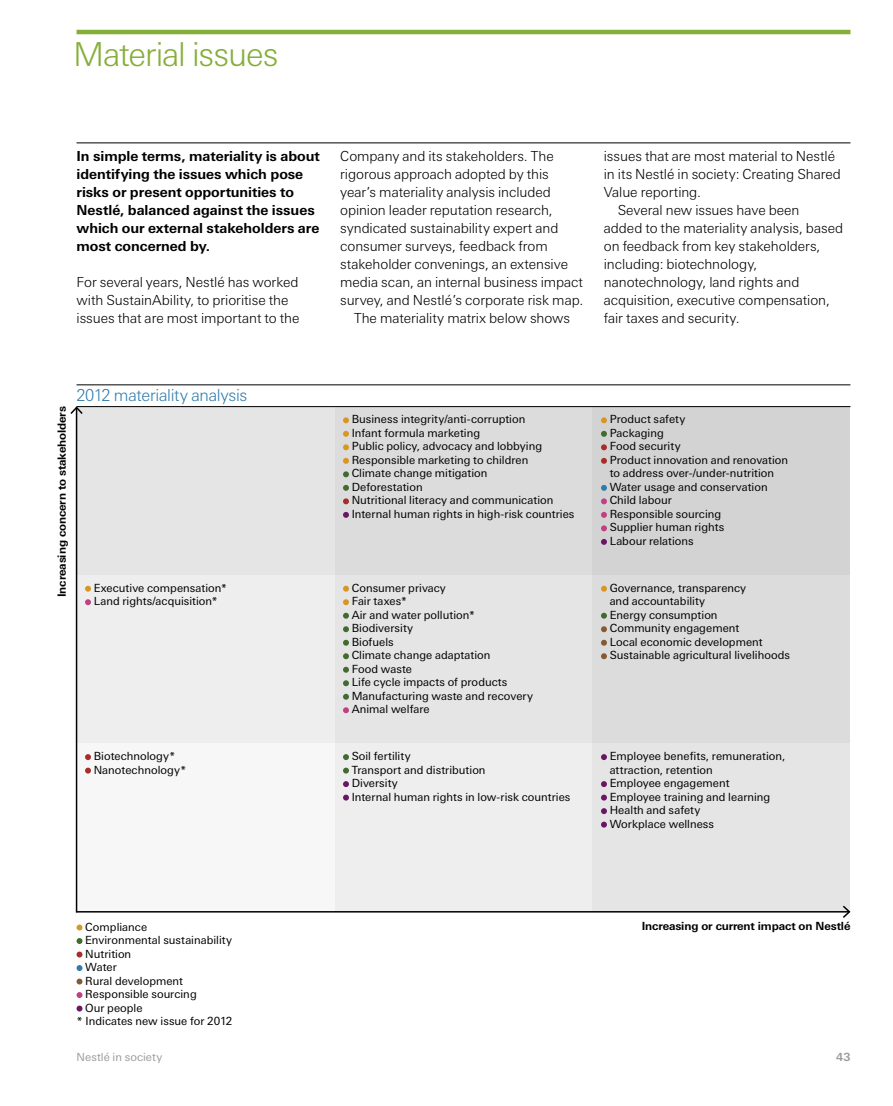
<style>
.page{position:relative;width:893px;height:1106px;background:#fff}
.page>*{position:absolute;margin:0;border:0;box-sizing:border-box;transform-origin:0 0}
.t1{font:300 33px "LT Univers Basic";letter-spacing:-.03em;color:#85ae38}
.t2{font:300 16.5px "LT Univers Basic";letter-spacing:-.02em;color:#2f7cac}
.t3{font:300 13.8px/18px "LT Univers Basic";letter-spacing:-.005em;color:#000}
.t4{font:700 13.8px/18px "LT Univers Basic";letter-spacing:-.005em;color:#000}
.t5{font:11.25px/13.5px "LT Univers Basic";letter-spacing:.005em;color:#000}
.t6{font:700 11.25px "LT Univers Basic";letter-spacing:-.01em;color:#000}
.t7{font:11.25px "LT Univers Basic";letter-spacing:.005em;color:#9a9c9e}
.t8{font:700 11.25px "LT Univers Basic";color:#9a9c9e}
</style>
<div class="page">
<svg style="left:77px;top:924px;width:5px;height:6px"></svg>
<svg style="left:77px;top:938px;width:5px;height:6px"></svg>
<svg style="left:77px;top:951px;width:5px;height:6px"></svg>
<svg style="left:77px;top:965px;width:5px;height:6px"></svg>
<svg style="left:77px;top:978px;width:5px;height:6px"></svg>
<svg style="left:77px;top:992px;width:5px;height:6px"></svg>
<svg style="left:77px;top:1005px;width:5px;height:6px"></svg>
<div style="left:77px;top:406px;width:257px;height:169px;background:#e5e5e6"></div>
<div style="left:334px;top:406px;width:258px;height:169px;background:#dcdcdd"></div>
<svg style="left:343px;top:417px;width:6px;height:6px"></svg>
<svg style="left:343px;top:431px;width:6px;height:6px"></svg>
<svg style="left:343px;top:444px;width:6px;height:6px"></svg>
<svg style="left:343px;top:458px;width:6px;height:6px"></svg>
<svg style="left:343px;top:471px;width:6px;height:6px"></svg>
<svg style="left:343px;top:485px;width:6px;height:6px"></svg>
<svg style="left:343px;top:498px;width:6px;height:6px"></svg>
<svg style="left:343px;top:512px;width:6px;height:6px"></svg>
<div style="left:592px;top:406px;width:258px;height:169px;background:#d3d3d4"></div>
<svg style="left:601px;top:417px;width:6px;height:6px"></svg>
<svg style="left:601px;top:431px;width:6px;height:6px"></svg>
<svg style="left:601px;top:444px;width:6px;height:6px"></svg>
<svg style="left:601px;top:458px;width:6px;height:6px"></svg>
<svg style="left:601px;top:485px;width:6px;height:6px"></svg>
<svg style="left:601px;top:498px;width:6px;height:6px"></svg>
<svg style="left:601px;top:512px;width:6px;height:6px"></svg>
<svg style="left:601px;top:525px;width:6px;height:6px"></svg>
<svg style="left:601px;top:539px;width:6px;height:6px"></svg>
<div style="left:77px;top:575px;width:257px;height:168px;background:#eeeeef"></div>
<svg style="left:85px;top:585px;width:6px;height:6px"></svg>
<svg style="left:85px;top:599px;width:6px;height:6px"></svg>
<div style="left:334px;top:575px;width:258px;height:168px;background:#e5e5e6"></div>
<svg style="left:343px;top:585px;width:6px;height:6px"></svg>
<svg style="left:343px;top:599px;width:6px;height:6px"></svg>
<svg style="left:343px;top:612px;width:6px;height:6px"></svg>
<svg style="left:343px;top:626px;width:6px;height:6px"></svg>
<svg style="left:343px;top:639px;width:6px;height:6px"></svg>
<svg style="left:343px;top:653px;width:6px;height:6px"></svg>
<svg style="left:343px;top:666px;width:6px;height:6px"></svg>
<svg style="left:343px;top:680px;width:6px;height:6px"></svg>
<svg style="left:343px;top:693px;width:6px;height:6px"></svg>
<svg style="left:343px;top:707px;width:6px;height:6px"></svg>
<div style="left:592px;top:575px;width:258px;height:168px;background:#dcdcdd"></div>
<svg style="left:601px;top:585px;width:6px;height:6px"></svg>
<svg style="left:601px;top:612px;width:6px;height:6px"></svg>
<svg style="left:601px;top:626px;width:6px;height:6px"></svg>
<svg style="left:601px;top:639px;width:6px;height:6px"></svg>
<svg style="left:601px;top:653px;width:6px;height:6px"></svg>
<div style="left:77px;top:743px;width:257px;height:168px;background:#f7f7f7"></div>
<svg style="left:85px;top:754px;width:6px;height:6px"></svg>
<svg style="left:85px;top:767px;width:6px;height:6px"></svg>
<div style="left:334px;top:743px;width:258px;height:168px;background:#eeeeef"></div>
<svg style="left:343px;top:754px;width:6px;height:6px"></svg>
<svg style="left:343px;top:767px;width:6px;height:6px"></svg>
<svg style="left:343px;top:781px;width:6px;height:6px"></svg>
<svg style="left:343px;top:794px;width:6px;height:6px"></svg>
<div style="left:592px;top:743px;width:258px;height:168px;background:#e5e5e6"></div>
<svg style="left:601px;top:754px;width:6px;height:6px"></svg>
<svg style="left:601px;top:781px;width:6px;height:6px"></svg>
<svg style="left:601px;top:794px;width:6px;height:6px"></svg>
<svg style="left:601px;top:808px;width:6px;height:6px"></svg>
<svg style="left:601px;top:821px;width:6px;height:6px"></svg>
<hr style="left:77px;top:911px;width:772px;height:1px;background:#000">
<svg style="left:841px;top:905px;width:10px;height:13px"></svg>
<hr style="left:77px;top:384px;width:773px;height:1px;background:#000">
<hr style="left:77px;top:406px;width:773px;height:1px;background:#000">
<hr style="left:76px;top:407px;width:1px;height:505px;background:#000">
<svg style="left:70px;top:406px;width:14px;height:9px"></svg>
<hr style="left:77px;top:143px;width:773px;height:1px;background:#000">
<hr style="left:77px;top:30px;width:773px;height:4px;background:#85ae38">
<h1 class="t1" style="left:73px;top:35px;width:207px">Material issues</h1>
<p class="t4" style="left:77px;top:147px;width:245px">In simple terms, materiality is about identifying the issues which pose risks or present opportunities to Nestlé, balanced against the issues which our external stakeholders are most concerned by.</p>
<p class="t3" style="left:77px;top:273px;width:224px">For several years, Nestlé has worked with SustainAbility, to prioritise the issues that are most important to the</p>
<p class="t3" style="left:340px;top:147px;width:215px">Company and its stakeholders. The</p>
<p class="t3" style="left:340px;top:165px;width:210px">rigorous approach adopted by this</p>
<p class="t3" style="left:340px;top:183px;width:212px">year’s materiality analysis included</p>
<p class="t3" style="left:340px;top:201px;width:214px">opinion leader reputation research,</p>
<p class="t3" style="left:340px;top:219px;width:220px">syndicated sustainability expert and</p>
<p class="t3" style="left:340px;top:237px;width:209px">consumer surveys, feedback from</p>
<p class="t3" style="left:340px;top:255px;width:229px">stakeholder convenings, an extensive</p>
<p class="t3" style="left:340px;top:273px;width:244px">media scan, an internal business impact</p>
<p class="t3" style="left:340px;top:291px;width:245px">survey, and Nestlé’s corporate risk map.</p>
<p class="t3" style="left:354px;top:309px;width:218px">The materiality matrix below shows</p>
<p class="t3" style="left:604px;top:147px;width:233px">issues that are most material to Nestlé</p>
<p class="t3" style="left:604px;top:165px;width:239px">in its Nestlé in society: Creating Shared</p>
<p class="t3" style="left:604px;top:183px;width:99px">Value reporting.</p>
<p class="t3" style="left:618px;top:201px;width:183px">Several new issues have been</p>
<p class="t3" style="left:604px;top:219px;width:241px">added to the materiality analysis, based</p>
<p class="t3" style="left:604px;top:237px;width:218px">on feedback from key stakeholders,</p>
<p class="t3" style="left:604px;top:255px;width:155px">including: biotechnology,</p>
<p class="t3" style="left:604px;top:273px;width:197px">nanotechnology, land rights and</p>
<p class="t3" style="left:604px;top:291px;width:228px">acquisition, executive compensation,</p>
<p class="t3" style="left:604px;top:309px;width:137px">fair taxes and security.</p>
<p class="t6" style="left:55px;top:597px;width:192px;rotate:-90deg">Increasing concern to stakeholders</p>
<h2 class="t2" style="left:77px;top:385px;width:172px">2012 materiality analysis</h2>
<p class="t5" style="left:352px;top:412px;width:224px">Business integrity/anti‑corruption<br>Infant formula marketing<br>Public policy, advocacy and lobbying Responsible marketing to children<br>Climate change mitigation<br>Deforestation<br>Nutritional literacy and communication Internal human rights in high‑risk countries</p>
<p class="t5" style="left:610px;top:412px;width:180px">Product safety<br>Packaging<br>Food security<br>Product innovation and renovation to address over‑/under‑nutrition<br>Water usage and conservation<br>Child labour<br>Responsible sourcing<br>Supplier human rights<br>Labour relations</p>
<p class="t5" style="left:94px;top:581px;width:135px">Executive compensation*<br>Land rights/acquisition*</p>
<p class="t5" style="left:352px;top:581px;width:183px">Consumer privacy<br>Fair taxes*<br>Air and water pollution*<br>Biodiversity<br>Biofuels<br>Climate change adaptation<br>Food waste<br>Life cycle impacts of products<br>Manufacturing waste and recovery<br>Animal welfare</p>
<p class="t5" style="left:610px;top:581px;width:182px">Governance, transparency<br>and accountability<br>Energy consumption<br>Community engagement<br>Local economic development<br>Sustainable agricultural livelihoods</p>
<p class="t5" style="left:94px;top:749px;width:94px">Biotechnology*<br>Nanotechnology*</p>
<p class="t5" style="left:352px;top:749px;width:220px">Soil fertility<br>Transport and distribution<br>Diversity<br>Internal human rights in low‑risk countries</p>
<p class="t5" style="left:610px;top:749px;width:177px">Employee benefits, remuneration, attraction, retention<br>Employee engagement<br>Employee training and learning<br>Health and safety<br>Workplace wellness</p>
<p class="t5" style="left:85px;top:919px;width:63px">Compliance</p>
<p class="t5" style="left:85px;top:933px;width:148px">Environmental sustainability</p>
<p class="t5" style="left:85px;top:946px;width:48px">Nutrition</p>
<p class="t5" style="left:85px;top:960px;width:33px">Water</p>
<p class="t5" style="left:85px;top:973px;width:99px">Rural development</p>
<p class="t5" style="left:85px;top:987px;width:113px">Responsible sourcing</p>
<p class="t5" style="left:85px;top:1000px;width:59px">Our people</p>
<p class="t5" style="left:77px;top:1014px;width:157px">* Indicates new issue for 2012</p>
<p class="t6" style="left:642px;top:919px;width:210px">Increasing or current impact on Nestlé</p>
<p class="t7" style="left:77px;top:1050px;width:87px">Nestlé in society</p>
<p class="t8" style="left:836px;top:1050px;width:16px">43</p>
</div>
